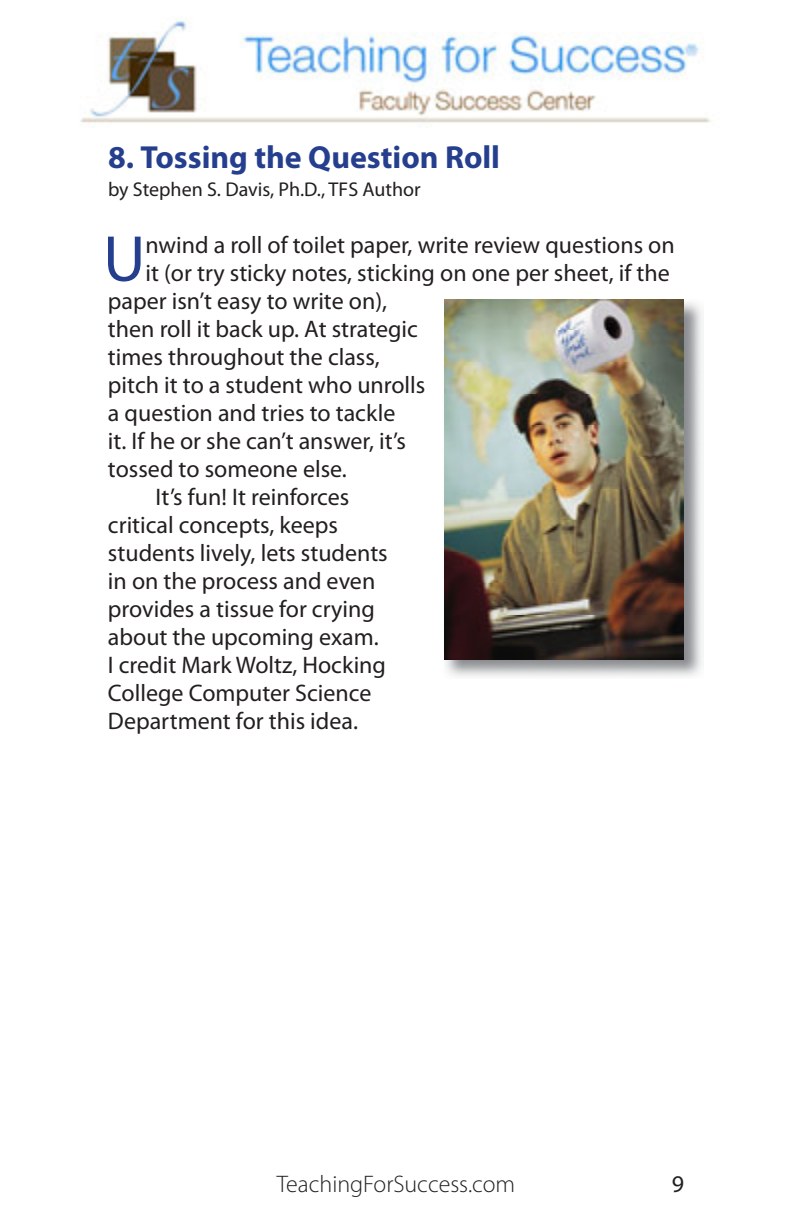
<style>
.page{position:relative;width:792px;height:1224px;background:#fff}
.page>*{position:absolute;margin:0;border:0;box-sizing:border-box;transform-origin:0 0}
.t1{font:65.6px "Myriad Pro";color:#253f8e}
.t2{font:700 32px "Myriad Pro";color:#253f8e}
.t3{font:24px "Myriad Pro";color:#231f20}
.t4{font:300 24px "Myriad Pro";color:#231f20}
.t5{font:20px "Myriad Pro";color:#231f20}
</style>
<div class="page">
<img style="left:80px;top:18px;width:631px;height:106px">
<img style="left:444px;top:302px;width:259px;height:375px">
<img style="left:444px;top:299px;width:240px;height:360px">
<h2 class="t2" style="left:108px;top:139px;width:394px">8. Tossing the Question Roll</h2>
<p class="t5" style="left:108px;top:178px;width:314px">by Stephen S. Davis, Ph.D., TFS Author</p>
<h1 class="t1" style="left:103px;top:223px;width:44px">U</h1>
<p class="t3" style="left:145px;top:232px;width:531px">nwind a roll of toilet paper, write review questions on</p>
<p class="t3" style="left:145px;top:260px;width:526px">it (or try sticky notes, sticking on one per sheet, if the</p>
<p class="t3" style="left:108px;top:288px;width:281px">paper isn’t easy to write on),</p>
<p class="t3" style="left:108px;top:316px;width:311px">then roll it back up. At strategic</p>
<p class="t3" style="left:108px;top:344px;width:273px">times throughout the class,</p>
<p class="t3" style="left:108px;top:372px;width:319px">pitch it to a student who unrolls</p>
<p class="t3" style="left:108px;top:400px;width:289px">a question and tries to tackle</p>
<p class="t3" style="left:108px;top:428px;width:300px">it. If he or she can’t answer, it’s</p>
<p class="t3" style="left:108px;top:456px;width:240px">tossed to someone else.</p>
<p class="t3" style="left:156px;top:484px;width:195px">It’s fun! It reinforces</p>
<p class="t3" style="left:108px;top:512px;width:232px">critical concepts, keeps</p>
<p class="t3" style="left:108px;top:540px;width:281px">students lively, lets students</p>
<p class="t3" style="left:108px;top:568px;width:269px">in on the process and even</p>
<p class="t3" style="left:108px;top:596px;width:268px">provides a tissue for crying</p>
<p class="t3" style="left:108px;top:624px;width:272px">about the upcoming exam.</p>
<p class="t3" style="left:108px;top:652px;width:280px">I credit Mark Woltz, Hocking</p>
<p class="t3" style="left:108px;top:680px;width:265px">College Computer Science</p>
<p class="t3" style="left:108px;top:708px;width:251px">Department for this idea.</p>
<p class="t4" style="left:277px;top:1171px;width:240px">TeachingForSuccess.com</p>
<p class="t3" style="left:672px;top:1171px;width:14px">9</p>
</div>
